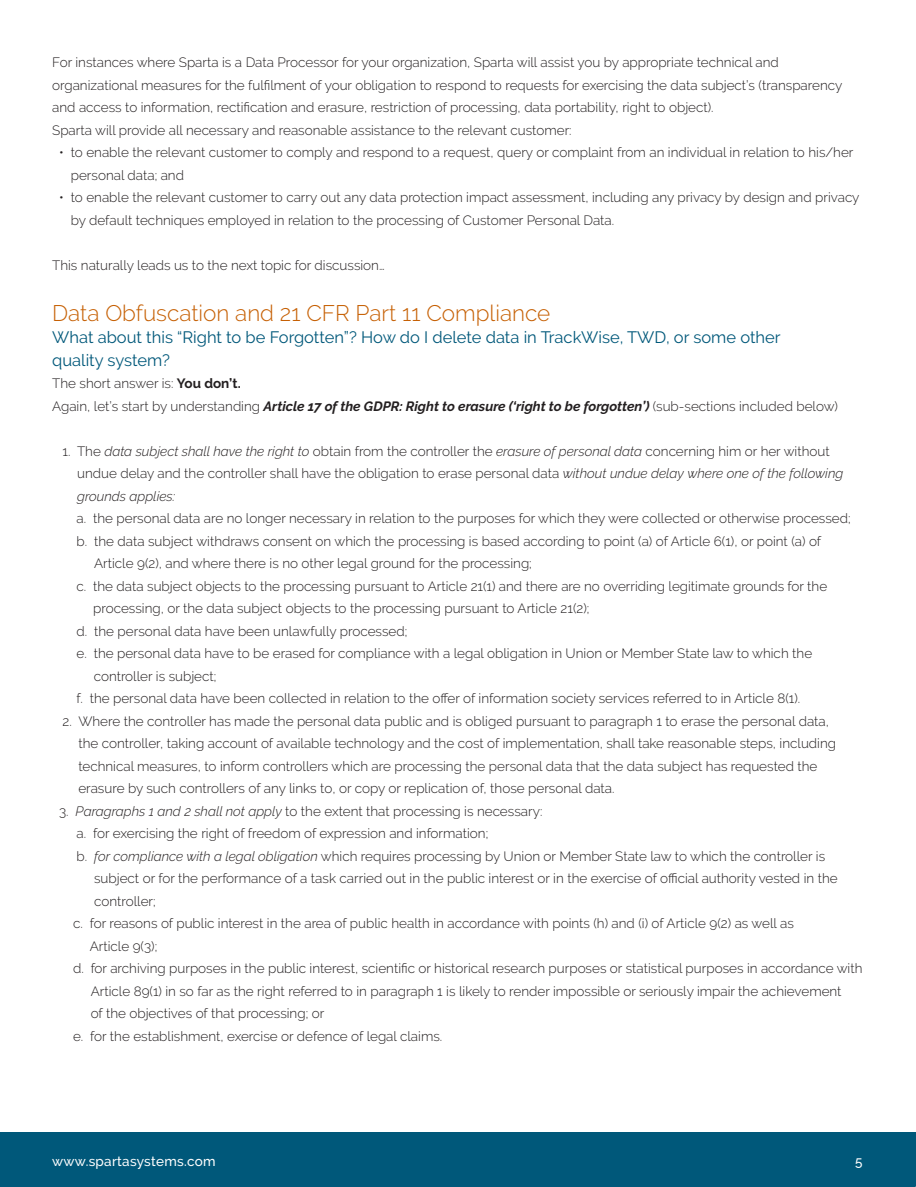
<style>
.page{position:relative;width:916px;height:1187px;background:#fff}
.page>*{position:absolute;margin:0;border:0;box-sizing:border-box;transform-origin:0 0}
.t1{font:300 22.5px "Raleway";color:#c66004}
.t2{font:16.5px/22.5px "Raleway";color:#00587a}
.t3{font:300 13.5px/22.5px "Raleway";color:#231f20}
.t4{font:500 13.5px "Raleway";letter-spacing:.02em;color:#fff}
.s1{font-weight:700}
.s2{font-weight:700;font-style:italic}
.s3{font-style:italic}
</style>
<div class="page">
<div style="left:0;top:1132px;width:916px;height:54px;background:#00587a"></div>
<p class="t3" style="left:52px;top:51px;width:791px">For instances where Sparta is a Data Processor for your organization, Sparta will assist you by appropriate technical and organizational measures for the fulfilment of your obligation to respond to requests for exercising the data subject’s (transparency and access to information, rectification and erasure, restriction of processing, data portability, right to object).</p>
<p class="t3" style="left:52px;top:118px;width:521px">Sparta will provide all necessary and reasonable assistance to the relevant customer:</p>
<p class="t3" style="left:71px;top:141px;width:784px;text-indent:-12px">• to enable the relevant customer to comply and respond to a request, query or complaint from an individual in relation to his/her personal data; and</p>
<p class="t3" style="left:71px;top:186px;width:790px;text-indent:-12px">• to enable the relevant customer to carry out any data protection impact assessment, including any privacy by design and privacy by default techniques employed in relation to the processing of Customer Personal Data.</p>
<p class="t3" style="left:52px;top:253px;width:334px">This naturally leads us to the next topic for discussion…</p>
<p class="t1" style="left:52px;top:299px;width:500px">Data Obfuscation and 21 CFR Part 11 Compliance</p>
<p class="t2" style="left:52px;top:326px;width:730px">What about this “Right to be Forgotten”? How do I delete data in TrackWise, TWD, or some other quality system?</p>
<p class="t3" style="left:52px;top:372px;width:190px">The short answer is: <span class="s1">You don’t.</span></p>
<p class="t3" style="left:52px;top:394px;width:787px">Again, let’s start by understanding <span class="s2">Article 17 of the GDPR: Right to erasure (‘right to be forgotten’)</span> (sub-sections included below)</p>
<p class="t3" style="left:77px;top:439px;width:768px;text-indent:-14px">1. The <span class="s3">data subject shall have the right to</span> obtain from the controller the <span class="s3">erasure of personal data</span> concerning him or her without undue delay and the controller shall have the obligation to erase personal data <span class="s3">without undue delay where one of the following grounds applies:</span></p>
<p class="t3" style="left:76px;top:507px;width:775px">a. the personal data are no longer necessary in relation to the purposes for which they were collected or otherwise processed;</p>
<p class="t3" style="left:94px;top:529px;width:728px;text-indent:-18px">b. the data subject withdraws consent on which the processing is based according to point (a) of Article 6(1), or point (a) of<br>Article 9(2), and where there is no other legal ground for the processing;</p>
<p class="t3" style="left:93px;top:574px;width:735px;text-indent:-17px">c. the data subject objects to the processing pursuant to Article 21(1) and there are no overriding legitimate grounds for the processing, or the data subject objects to the processing pursuant to Article 21(2);</p>
<p class="t3" style="left:76px;top:619px;width:332px">d. the personal data have been unlawfully processed;</p>
<p class="t3" style="left:94px;top:642px;width:720px;text-indent:-17px">e. the personal data have to be erased for compliance with a legal obligation in Union or Member State law to which the controller is subject;</p>
<p class="t3" style="left:76px;top:687px;width:725px">f. the personal data have been collected in relation to the offer of information society services referred to in Article 8(1).</p>
<p class="t3" style="left:78px;top:709px;width:759px;text-indent:-16px">2. Where the controller has made the personal data public and is obliged pursuant to paragraph 1 to erase the personal data, the controller, taking account of available technology and the cost of implementation, shall take reasonable steps, including technical measures, to inform controllers which are processing the personal data that the data subject has requested the erasure by such controllers of any links to, or copy or replication of, those personal data.</p>
<p class="t3" style="left:59px;top:799px;width:485px">3. <span class="s3">Paragraphs 1 and 2 shall not apply</span> to the extent that processing is necessary:</p>
<p class="t3" style="left:76px;top:822px;width:413px">a. for exercising the right of freedom of expression and information;</p>
<p class="t3" style="left:94px;top:844px;width:745px;text-indent:-18px">b. <span class="s3">for compliance with a legal obligation</span> which requires processing by Union or Member State law to which the controller is subject or for the performance of a task carried out in the public interest or in the exercise of official authority vested in the controller;</p>
<p class="t3" style="left:90px;top:912px;width:705px;text-indent:-17px">c. for reasons of public interest in the area of public health in accordance with points (h) and (i) of Article 9(2) as well as<br>Article 9(3);</p>
<p class="t3" style="left:91px;top:957px;width:773px;text-indent:-18px">d. for archiving purposes in the public interest, scientific or historical research purposes or statistical purposes in accordance with<br>Article 89(1) in so far as the right referred to in paragraph 1 is likely to render impossible or seriously impair the achievement<br>of the objectives of that processing; or</p>
<p class="t3" style="left:73px;top:1024px;width:371px">e. for the establishment, exercise or defence of legal claims.</p>
<p class="t4" style="left:52px;top:1153px;width:165px">www.spartasystems.com</p>
<p class="t4" style="left:855px;top:1153px;width:9px">5</p>
</div>
